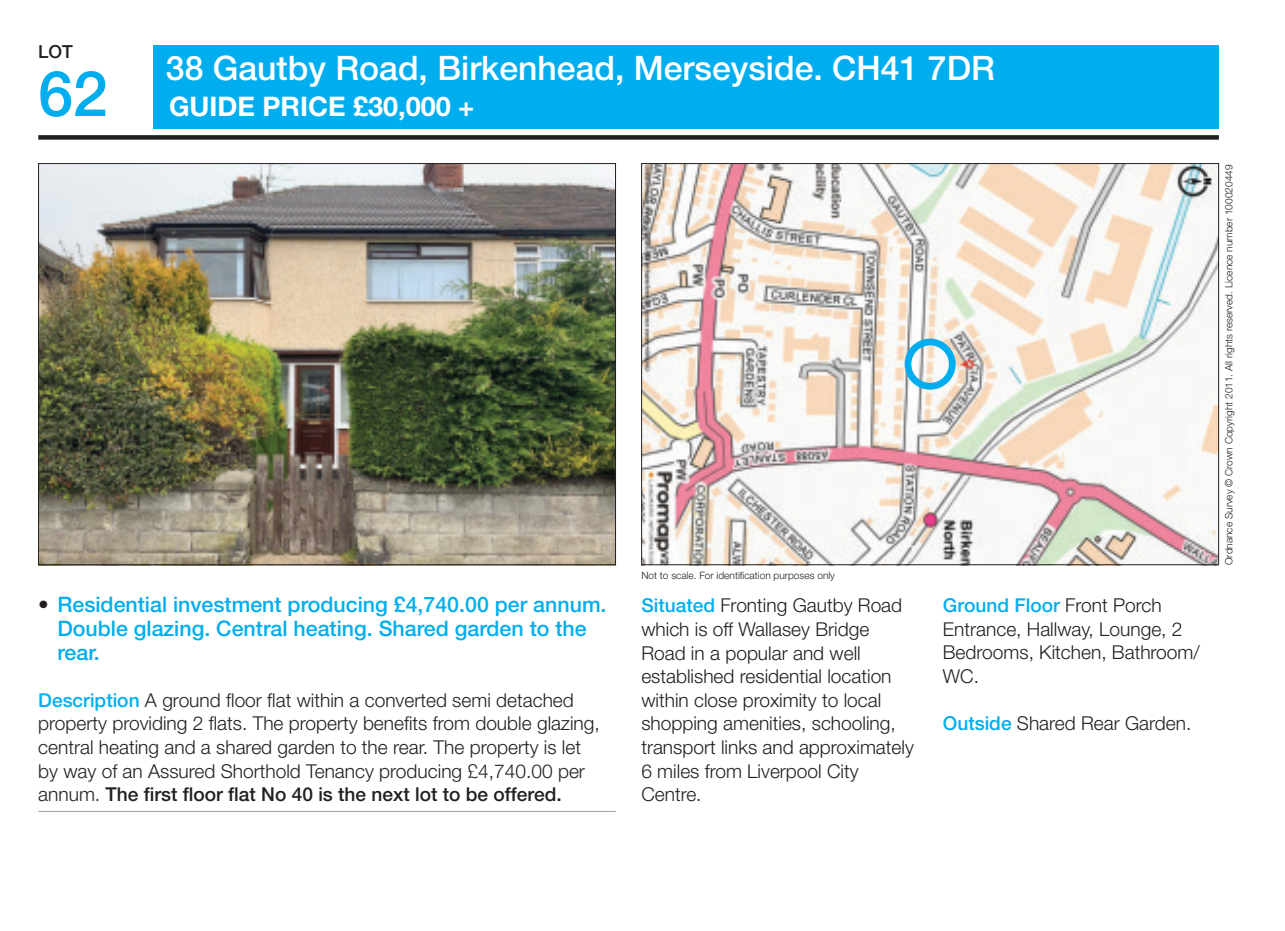
<style>
.page{position:relative;width:1285px;height:931px;background:#fff}
.page>*{position:absolute;margin:0;border:0;box-sizing:border-box;transform-origin:0 0}
.t1{font:500 63px "Helvetica Neue LT Std";color:#00aeef}
.t2{font:500 33.75px "Helvetica Neue LT Std";color:#fff}
.t3{font:700 27px "Helvetica Neue LT Std";color:#fff}
.t4{font:500 21.38px/23.6px "Helvetica Neue LT Std";color:#00aeef}
.t5{font:300 19.12px/23.6px "Helvetica Neue LT Std";color:#231f20}
.t6{font:500 18px "Helvetica Neue LT Std";color:#231f20}
.t7{font:300 10.12px "Helvetica Neue LT Std";color:#231f20}
.s1{color:#231f20}
.s2{font-weight:500;color:#00aeef}
.s3{font-weight:500}
</style>
<div class="page">
<div style="left:153px;top:45px;width:1065px;height:83px;background:#00aeef"></div>
<img style="left:40px;top:165px;width:573px;height:398px">
<img style="left:643px;top:165px;width:573px;height:398px">
<div style="left:38px;top:135px;width:1180px;height:5px;background:#231f20"></div>
<hr style="left:38px;top:811px;width:577px;height:1px;background:#a7a9ac">
<div style="left:904px;top:339px;width:51px;height:51px;border:7px solid #00aeef;border-radius:50%"></div>
<p class="t6" style="left:38px;top:41px;width:24px">LOT</p>
<h1 class="t1" style="left:38px;top:56px;width:71px">62</h1>
<h2 class="t2" style="left:166px;top:48px;width:804px">38 Gautby Road, Birkenhead, Merseyside. CH41 7DR</h2>
<h3 class="t3" style="left:169px;top:90px;width:307px">GUIDE PRICE £30,000 +</h3>
<p class="t7" style="left:641px;top:569px;width:195px">Not to scale. For identification purposes only</p>
<p class="t4" style="left:57px;top:592px;width:550px;text-indent:-19px"><span class="s1">•</span> Residential investment producing £4,740.00 per annum.<br>Double glazing. Central heating. Shared garden to the rear.</p>
<p class="t5" style="left:38px;top:688px;width:563px"><span class="s2">Description</span> A ground floor flat within a converted semi detached property providing 2 flats. The property benefits from double glazing, central heating and a shared garden to the rear. The property is let by way of an Assured Shorthold Tenancy producing £4,740.00 per annum. <span class="s3">The first floor flat No 40 is the next lot to be offered.</span></p>
<p class="t5" style="left:641px;top:593px;width:274px"><span class="s2">Situated</span> Fronting Gautby Road which is off Wallasey Bridge<br>Road in a popular and well established residential location within close proximity to local shopping amenities, schooling, transport links and approximately<br>6 miles from Liverpool City<br>Centre.</p>
<p class="t5" style="left:942px;top:593px;width:258px"><span class="s2">Ground Floor</span> Front Porch<br>Entrance, Hallway, Lounge, 2<br>Bedrooms, Kitchen, Bathroom/<br>WC .</p>
<p class="t5" style="left:942px;top:711px;width:250px"><span class="s2">Outside</span> Shared Rear Garden.</p>
<p class="t7" style="left:1222px;top:565px;width:402px;rotate:-90deg">Ordnance Survey © Crown Copyright 2011. All rights reserved. Licence number 100020449</p>
</div>
